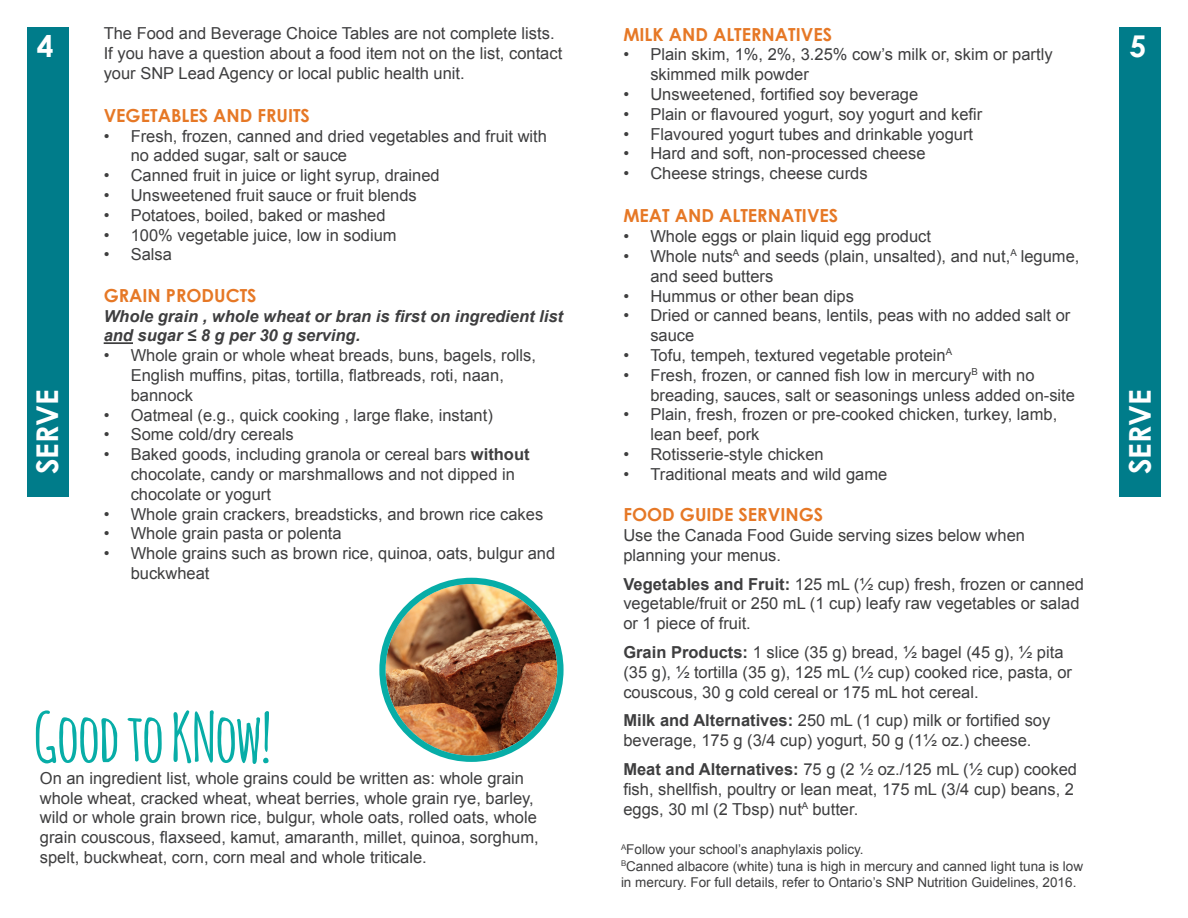
<style>
.page{position:relative;width:1188px;height:918px;background:#fff}
.page>*{position:absolute;margin:0;border:0;box-sizing:border-box;transform-origin:0 0}
.Good_to_Know_Title{font:700 66px "Amatic";color:#07ada7}
.Side_Headings{font:700 30px "Century Gothic";color:#fff}
.Quick_Reference_Head{font:700 18px "Century Gothic";color:#e67826}
.Good_to_Know_blurb{font:16.5px/19.8px "Arial";color:#3e3e3f}
.Body_Text{font:16.5px/19.8px "Arial";color:#3e3e3f}
.Body_Text-2{font:italic 700 16.5px/19.8px "Arial";color:#3e3e3f}
.Reference{font:13.5px/16.2px "Arial";color:#3e3e3f}
.s1{font-weight:700}
</style>
<div class="page">
<div style="left:27px;top:27px;width:41px;height:469px;background:#007c8a"></div>
<hr style="left:104px;top:342px;width:29px;height:2px;background:#3e3e3f">
<div style="left:1120px;top:27px;width:41px;height:469px;background:#007c8a"></div>
<img style="left:386px;top:584px;width:171px;height:172px;border-radius:86px">
<div style="left:379px;top:578px;width:185px;height:184px;border:6px solid #07ada7;border-radius:50%"></div>
<p class="Side_Headings" style="left:37px;top:23px;width:18px">4</p>
<p class="Body_Text" style="left:104px;top:23px;width:460px">The Food and Beverage Choice Tables are not complete lists.<br>If you have a question about a food item not on the list, contact your SNP Lead Agency or local public health unit.</p>
<p class="Quick_Reference_Head" style="left:104px;top:102px;width:208px">VEGETABLES AND FRUITS</p>
<p class="Good_to_Know_blurb" style="left:131px;top:126px;width:418px;text-indent:-27px">• Fresh, frozen, canned and dried vegetables and fruit with no added sugar, salt or sauce</p>
<p class="Good_to_Know_blurb" style="left:104px;top:166px;width:338px">• Canned fruit in juice or light syrup, drained</p>
<p class="Good_to_Know_blurb" style="left:104px;top:185px;width:315px">• Unsweetened fruit sauce or fruit blends</p>
<p class="Good_to_Know_blurb" style="left:104px;top:205px;width:283px">• Potatoes, boiled, baked or mashed</p>
<p class="Good_to_Know_blurb" style="left:104px;top:225px;width:294px">• 100% vegetable juice, low in sodium</p>
<p class="Good_to_Know_blurb" style="left:104px;top:245px;width:70px">• Salsa</p>
<p class="Quick_Reference_Head" style="left:104px;top:282px;width:155px">GRAIN PRODUCTS</p>
<p class="Body_Text-2" style="left:104px;top:306px;width:461px">Whole grain , whole wheat or bran is first on ingredient list and sugar ≤ 8 g per 30 g serving.</p>
<p class="Good_to_Know_blurb" style="left:131px;top:346px;width:407px;text-indent:-27px">• Whole grain or whole wheat breads, buns, bagels, rolls,<br>English muffins, pitas, tortilla, flatbreads, roti, naan, bannock</p>
<p class="Good_to_Know_blurb" style="left:104px;top:405px;width:391px">• Oatmeal (e.g., quick cooking , large flake, instant)</p>
<p class="Good_to_Know_blurb" style="left:104px;top:425px;width:192px">• Some cold/dry cereals</p>
<p class="Good_to_Know_blurb" style="left:131px;top:445px;width:400px;text-indent:-27px">• Baked goods, including granola or cereal bars <span class="s1">without </span>chocolate, candy or marshmallows and not dipped in chocolate or yogurt</p>
<p class="Good_to_Know_blurb" style="left:104px;top:504px;width:441px">• Whole grain crackers, breadsticks, and brown rice cakes</p>
<p class="Good_to_Know_blurb" style="left:104px;top:524px;width:239px">• Whole grain pasta or polenta</p>
<p class="Good_to_Know_blurb" style="left:131px;top:544px;width:426px;text-indent:-27px">• Whole grains such as brown rice, quinoa, oats, bulgur and buckwheat</p>
<p class="Side_Headings" style="left:25px;top:474px;width:87px;rotate:-90deg">SERVE</p>
<p class="Good_to_Know_Title" style="left:34px;top:690px;width:238px">Good to KNow!</p>
<p class="Good_to_Know_blurb" style="left:40px;top:768px;width:500px">On an ingredient list, whole grains could be written as: whole grain whole wheat, cracked wheat, wheat berries, whole grain rye, barley, wild or whole grain brown rice, bulgur, whole oats, rolled oats, whole grain couscous, flaxseed, kamut, amaranth, millet, quinoa, sorghum, spelt, buckwheat, corn, corn meal and whole triticale.</p>
<p class="Quick_Reference_Head" style="left:623px;top:20px;width:210px">MILK AND ALTERNATIVES</p>
<p class="Good_to_Know_blurb" style="left:650px;top:45px;width:404px;text-indent:-27px">• Plain skim, 1%, 2%, 3.25% cow’s milk or, skim or partly skimmed milk powder</p>
<p class="Good_to_Know_blurb" style="left:623px;top:84px;width:296px">• Unsweetened, fortified soy beverage</p>
<p class="Good_to_Know_blurb" style="left:623px;top:104px;width:360px">• Plain or flavoured yogurt, soy yogurt and kefir</p>
<p class="Good_to_Know_blurb" style="left:623px;top:124px;width:351px">• Flavoured yogurt tubes and drinkable yogurt</p>
<p class="Good_to_Know_blurb" style="left:623px;top:144px;width:304px">• Hard and soft, non-processed cheese</p>
<p class="Good_to_Know_blurb" style="left:623px;top:164px;width:246px">• Cheese strings, cheese curds</p>
<p class="Quick_Reference_Head" style="left:623px;top:202px;width:216px">MEAT AND ALTERNATIVES</p>
<p class="Good_to_Know_blurb" style="left:623px;top:227px;width:309px">• Whole eggs or plain liquid egg product</p>
<p class="Good_to_Know_blurb" style="left:650px;top:246px;width:431px;text-indent:-27px">• Whole nuts<sup>A</sup> and seeds (plain, unsalted), and nut,<sup>A</sup> legume, and seed butters</p>
<p class="Good_to_Know_blurb" style="left:623px;top:286px;width:232px">• Hummus or other bean dips</p>
<p class="Good_to_Know_blurb" style="left:650px;top:306px;width:422px;text-indent:-27px">• Dried or canned beans, lentils, peas with no added salt or sauce</p>
<p class="Good_to_Know_blurb" style="left:623px;top:345px;width:330px">• Tofu, tempeh, textured vegetable protein<sup>A</sup></p>
<p class="Good_to_Know_blurb" style="left:650px;top:365px;width:426px;text-indent:-27px">• Fresh, frozen, or canned fish low in mercury<sup>B</sup> with no breading, sauces, salt or seasonings unless added on-site</p>
<p class="Good_to_Know_blurb" style="left:650px;top:405px;width:408px;text-indent:-27px">• Plain, fresh, frozen or pre-cooked chicken, turkey, lamb, lean beef, pork</p>
<p class="Good_to_Know_blurb" style="left:623px;top:444px;width:202px">• Rotisserie-style chicken</p>
<p class="Good_to_Know_blurb" style="left:623px;top:464px;width:265px">• Traditional meats and wild game</p>
<p class="Quick_Reference_Head" style="left:623px;top:501px;width:201px">FOOD GUIDE SERVINGS</p>
<p class="Body_Text" style="left:623px;top:525px;width:403px">Use the Canada Food Guide serving sizes below when planning your menus.</p>
<p class="Body_Text" style="left:623px;top:574px;width:462px"><span class="s1">Vegetables and Fruit:</span> 125 mL (½ cup) fresh, frozen or canned vegetable/fruit or 250 mL (1 cup) leafy raw vegetables or salad or 1 piece of fruit.</p>
<p class="Body_Text" style="left:623px;top:642px;width:450px"><span class="s1">Grain Products:</span> 1 slice (35 g) bread, ½ bagel (45 g), ½ pita (35 g), ½ tortilla (35 g), 125 mL (½ cup) cooked rice, pasta, or couscous, 30 g cold cereal or 175 mL hot cereal.</p>
<p class="Body_Text" style="left:623px;top:711px;width:428px"><span class="s1">Milk and Alternatives:</span> 250 mL (1 cup) milk or fortified soy beverage, 175 g (3/4 cup) yogurt, 50 g (1½ oz.) cheese.</p>
<p class="Body_Text" style="left:623px;top:759px;width:455px"><span class="s1">Meat and Alternatives:</span> 75 g (2 ½ oz./125 mL (½ cup) cooked fish, shellfish, poultry or lean meat, 175 mL (3/4 cup) beans, 2 eggs, 30 ml (2 Tbsp) nut<sup>A</sup> butter.</p>
<p class="Reference" style="left:621px;top:842px;width:244px"><sup>A</sup>Follow your school’s anaphylaxis policy.</p>
<p class="Reference" style="left:621px;top:858px;width:464px"><sup>B</sup>Canned albacore (white) tuna is high in mercury and canned light tuna is low in mercury. For full details, refer to Ontario’s SNP Nutrition Guidelines, 2016.</p>
<p class="Side_Headings" style="left:1129px;top:23px;width:18px">5</p>
<p class="Side_Headings" style="left:1117px;top:474px;width:87px;rotate:-90deg">SERVE</p>
</div>
